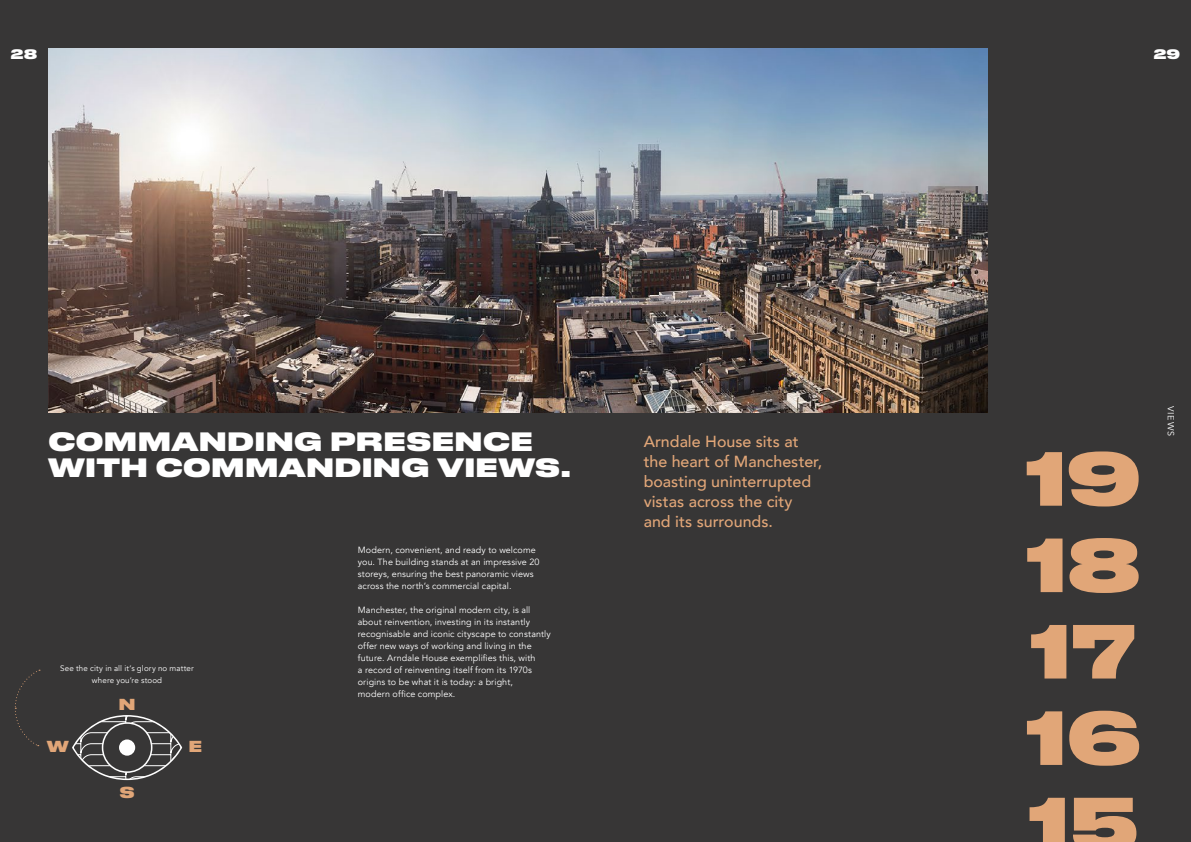
<style>
.page{position:relative;width:1191px;height:842px;background:#373636}
.page>*{position:absolute;margin:0;border:0;box-sizing:border-box;transform-origin:0 0}
.t1{font:72px/86.4px "Druk Text Wide Super";letter-spacing:-.03em;color:#e1a678;text-align:justify}
.t2{font:25px/26px "Druk Text Wide Super";letter-spacing:-.015em;color:#fff}
.t3{font:500 16px/20px "Avenir";color:#e1a678}
.t4{font:15px "Druk Text Wide Super";color:#e1a678}
.t5{font:13px "Druk Text Wide Super";color:#fff}
.t6{font:9px/12px "Avenir";letter-spacing:.01em;color:#fff}
.t7{font:8px/12px "Avenir";letter-spacing:.015em;color:#fff;text-align:center}
</style>
<div class="page">
<img style="left:48px;top:48px;width:940px;height:364px">
<svg style="left:72px;top:715px;width:110px;height:65px;background:#525252"></svg>
<div style="left:119px;top:739px;width:16px;height:17px;background:#fff;border-radius:50%"></div>
<div style="left:14px;top:670px;width:26px;height:76px;background:#373636"></div>
<h3 class="t5" style="left:11px;top:42px;width:28px">28</h3>
<h2 class="t2" style="left:48px;top:426px;width:524px">COMMANDING PRESENCE<br>WITH COMMANDING VIEWS.</h2>
<p class="t7" style="left:60px;top:662px;width:135px">See the city in all it’s glory no matter where you’re stood</p>
<h3 class="t4" style="left:118px;top:691px;width:19px">N</h3>
<h3 class="t4" style="left:47px;top:733px;width:24px">W</h3>
<h3 class="t4" style="left:189px;top:733px;width:15px">E</h3>
<h3 class="t4" style="left:119px;top:779px;width:17px">S</h3>
<p class="t6" style="left:358px;top:544px;width:183px">Modern, convenient, and ready to welcome you. The building stands at an impressive 20 storeys, ensuring the best panoramic views across the north’s commercial capital.</p>
<p class="t6" style="left:358px;top:604px;width:194px">Manchester, the original modern city, is all about reinvention, investing in its instantly recognisable and iconic cityscape to constantly offer new ways of working and living in the future. Arndale House exemplifies this, with<br>a record of reinventing itself from its 1970s origins to be what it is today: a bright,<br>modern office complex.</p>
<h3 class="t3" style="left:643px;top:430px;width:180px">Arndale House sits at the heart of Manchester, boasting uninterrupted vistas across the city and its surrounds.</h3>
<h3 class="t5" style="left:1153px;top:42px;width:29px">29</h3>
<h1 class="t1" style="left:1023px;top:429px;width:121px">19<br>18<br>17<br>16<br>15</h1>
<p class="t6" style="left:1176px;top:406px;width:32px;rotate:90deg">VIEWS</p>
</div>
